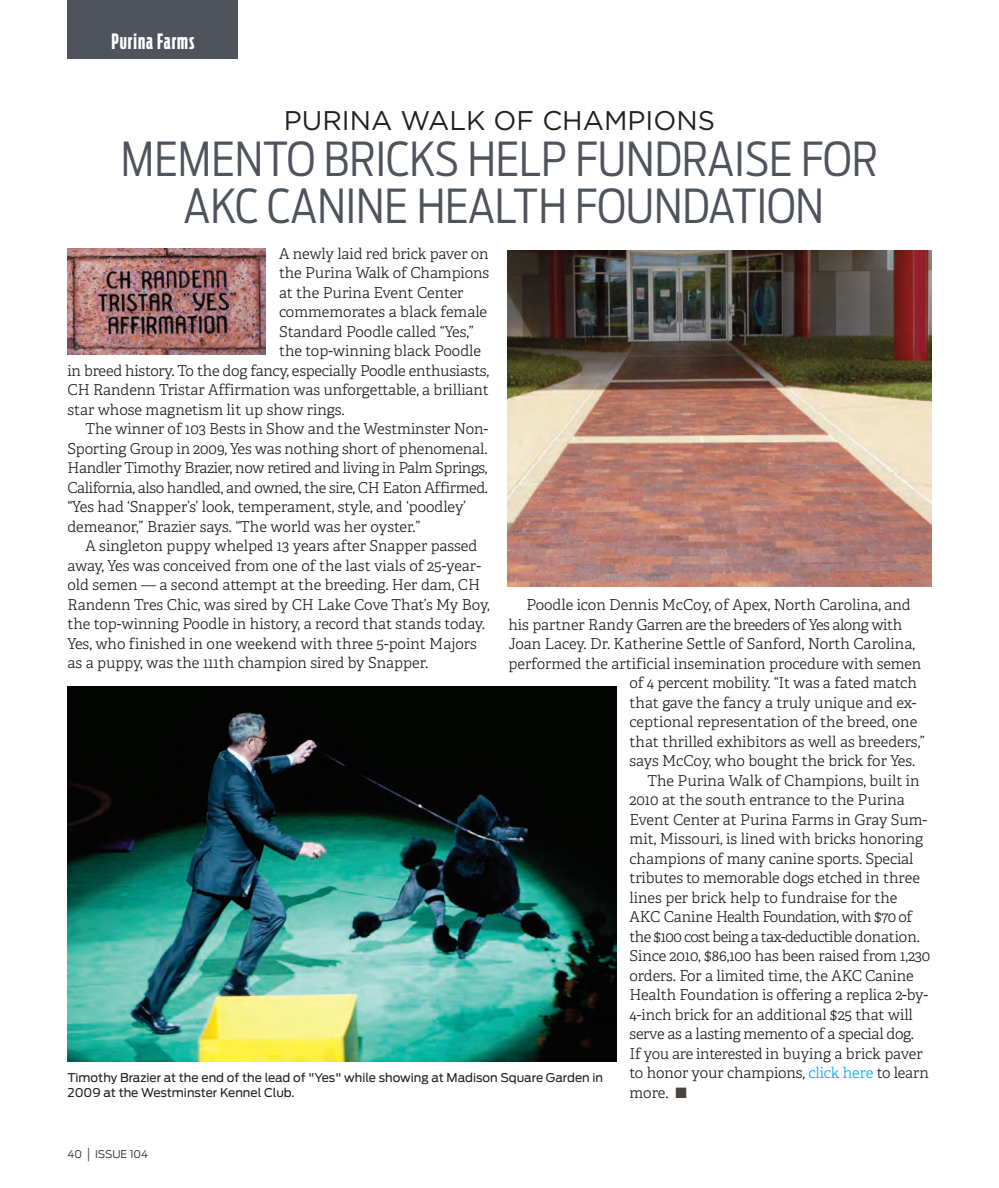
<style>
.page{position:relative;width:999px;height:1188px;background:#fff}
.page>*{position:absolute;margin:0;border:0;box-sizing:border-box;transform-origin:0 0}
.t1{font:300 46.5px/46.5px "Antenna Cond";color:#4e535c;text-align:center}
.t2{font:27px "Gotham";color:#231f20}
.t3{font:700 21px "Antenna Comp";letter-spacing:.05em;color:#fff}
.t4{font:300 15px "Adelle";letter-spacing:-.005em;color:#231f20}
.t5{font:300 15px "Adelle";letter-spacing:-.025em;color:#231f20}
.t6{font:300 15px "Adelle";letter-spacing:-.04em;color:#231f20}
.t7{font:300 15px "Adelle";letter-spacing:-.03em;color:#231f20}
.t8{font:12px/15px "Antenna";color:#231f20}
.t9{font:300 10.5px "Antenna";color:#231f20}
.s1{color:#00aeef}
.s2{color:#494441}
.s3{font-family:"Helvetica";font-stretch:condensed;font-size:13.5px}
</style>
<div class="page">
<div style="left:68px;top:0;width:170px;height:59px;background:#4e535c"></div>
<img style="left:68px;top:248px;width:198px;height:107px">
<img style="left:68px;top:686px;width:548px;height:375px">
<img style="left:507px;top:251px;width:425px;height:335px">
<h3 class="t3" style="left:111px;top:28px;width:85px">Purina Farms</h3>
<h2 class="t2" style="left:284px;top:111px;width:433px">PURINA WALK OF CHAMPIONS</h2>
<h1 class="t1" style="left:121px;top:136px;width:759px">MEMENTO BRICKS HELP FUNDRAISE FOR<br>AKC CANINE HEALTH FOUNDATION</h1>
<p class="t4" style="left:279px;top:248px;width:211px">A newly laid red brick paver on</p>
<p class="t4" style="left:279px;top:267px;width:212px">the Purina Walk of Champions</p>
<p class="t4" style="left:279px;top:287px;width:186px">at the Purina Event Center</p>
<p class="t4" style="left:279px;top:306px;width:210px">commemorates a black female</p>
<p class="t4" style="left:279px;top:326px;width:197px">Standard Poodle called “Yes,”</p>
<p class="t4" style="left:279px;top:345px;width:204px">the top-winning black Poodle</p>
<p class="t4" style="left:68px;top:365px;width:423px">in breed history. To the dog fancy, especially Poodle enthusiasts,</p>
<p class="t4" style="left:68px;top:384px;width:423px">CH Randenn Tristar Affirmation was unforgettable, a brilliant</p>
<p class="t4" style="left:68px;top:404px;width:279px">star whose magnetism lit up show rings.</p>
<p class="t4" style="left:86px;top:423px;width:404px">The winner of 103 Bests in Show and the Westminster Non-</p>
<p class="t4" style="left:68px;top:443px;width:421px">Sporting Group in 2009, Yes was nothing short of phenomenal.</p>
<p class="t5" style="left:67px;top:462px;width:422px">Handler Timothy Brazier, now retired and living in Palm Springs,</p>
<p class="t5" style="left:67px;top:482px;width:422px">California, also handled, and owned, the sire, CH Eaton Affirmed.</p>
<p class="t4" style="left:67px;top:501px;width:400px">“Yes had ‘Snapper’s’ look, temperament, style, and ‘poodley’</p>
<p class="t4" style="left:67px;top:521px;width:355px">demeanor,” Brazier says. “The world was her oyster.”</p>
<p class="t4" style="left:85px;top:540px;width:393px">A singleton puppy whelped 13 years after Snapper passed</p>
<p class="t4" style="left:67px;top:560px;width:415px">away, Yes was conceived from one of the last vials of 25-year-</p>
<p class="t4" style="left:67px;top:579px;width:414px">old semen — a second attempt at the breeding. Her dam, CH</p>
<p class="t4" style="left:67px;top:599px;width:424px">Randenn Tres Chic, was sired by CH Lake Cove That’s My Boy,</p>
<p class="t4" style="left:67px;top:618px;width:419px">the top-winning Poodle in history, a record that stands today.</p>
<p class="t4" style="left:67px;top:638px;width:411px">Yes, who finished in one weekend with three 5-point Majors</p>
<p class="t4" style="left:67px;top:657px;width:362px">as a puppy, was the 111th champion sired by Snapper.</p>
<p class="t4" style="left:526px;top:599px;width:386px">Poodle icon Dennis McCoy, of Apex, North Carolina, and</p>
<p class="t7" style="left:508px;top:619px;width:395px">his partner Randy Garren are the breeders of Yes along with</p>
<p class="t4" style="left:508px;top:638px;width:408px">Joan Lacey. Dr. Katherine Settle of Sanford, North Carolina,</p>
<p class="t4" style="left:508px;top:658px;width:414px">performed the artificial insemination procedure with semen</p>
<p class="t4" style="left:630px;top:677px;width:289px">of 4 percent mobility. “It was a fated match</p>
<p class="t4" style="left:630px;top:697px;width:288px">that gave the fancy a truly unique and ex-</p>
<p class="t4" style="left:630px;top:716px;width:289px">ceptional representation of the breed, one</p>
<p class="t4" style="left:630px;top:736px;width:297px">that thrilled exhibitors as well as breeders,”</p>
<p class="t4" style="left:630px;top:755px;width:287px">says McCoy, who bought the brick for Yes.</p>
<p class="t4" style="left:648px;top:775px;width:274px">The Purina Walk of Champions, built in</p>
<p class="t4" style="left:630px;top:794px;width:277px">2010 at the south entrance to the Purina</p>
<p class="t4" style="left:630px;top:814px;width:299px">Event Center at Purina Farms in Gray Sum-</p>
<p class="t4" style="left:630px;top:833px;width:295px">mit, Missouri, is lined with bricks honoring</p>
<p class="t4" style="left:630px;top:853px;width:285px">champions of many canine sports. Special</p>
<p class="t4" style="left:630px;top:872px;width:292px">tributes to memorable dogs etched in three</p>
<p class="t4" style="left:630px;top:892px;width:269px">lines per brick help to fundraise for the</p>
<p class="t6" style="left:630px;top:911px;width:284px">AKC Canine Health Foundation, with $70 of</p>
<p class="t6" style="left:630px;top:931px;width:292px">the $100 cost being a tax-deductible donation.</p>
<p class="t4" style="left:630px;top:950px;width:302px">Since 2010, $86,100 has been raised from 1,230</p>
<p class="t4" style="left:630px;top:970px;width:286px">orders. For a limited time, the AKC Canine</p>
<p class="t4" style="left:630px;top:989px;width:300px">Health Foundation is offering a replica 2-by-</p>
<p class="t4" style="left:630px;top:1009px;width:285px">4-inch brick for an additional $25 that will</p>
<p class="t4" style="left:630px;top:1028px;width:286px">serve as a lasting memento of a special dog.</p>
<p class="t4" style="left:630px;top:1048px;width:295px">If you are interested in buying a brick paver</p>
<p class="t4" style="left:630px;top:1067px;width:301px">to honor your champions, <span class="s1">click here</span> to learn</p>
<p class="t4" style="left:630px;top:1087px;width:59px">more. <span class="s2">■</span></p>
<p class="t8" style="left:68px;top:1070px;width:537px">Timothy Brazier at the end of the lead of "Yes" while showing at Madison Square Garden in<br>2009 at the Westminster Kennel Club.</p>
<p class="t9" style="left:68px;top:1148px;width:82px">40 <span class="s3">|</span> ISSUE 104</p>
</div>
